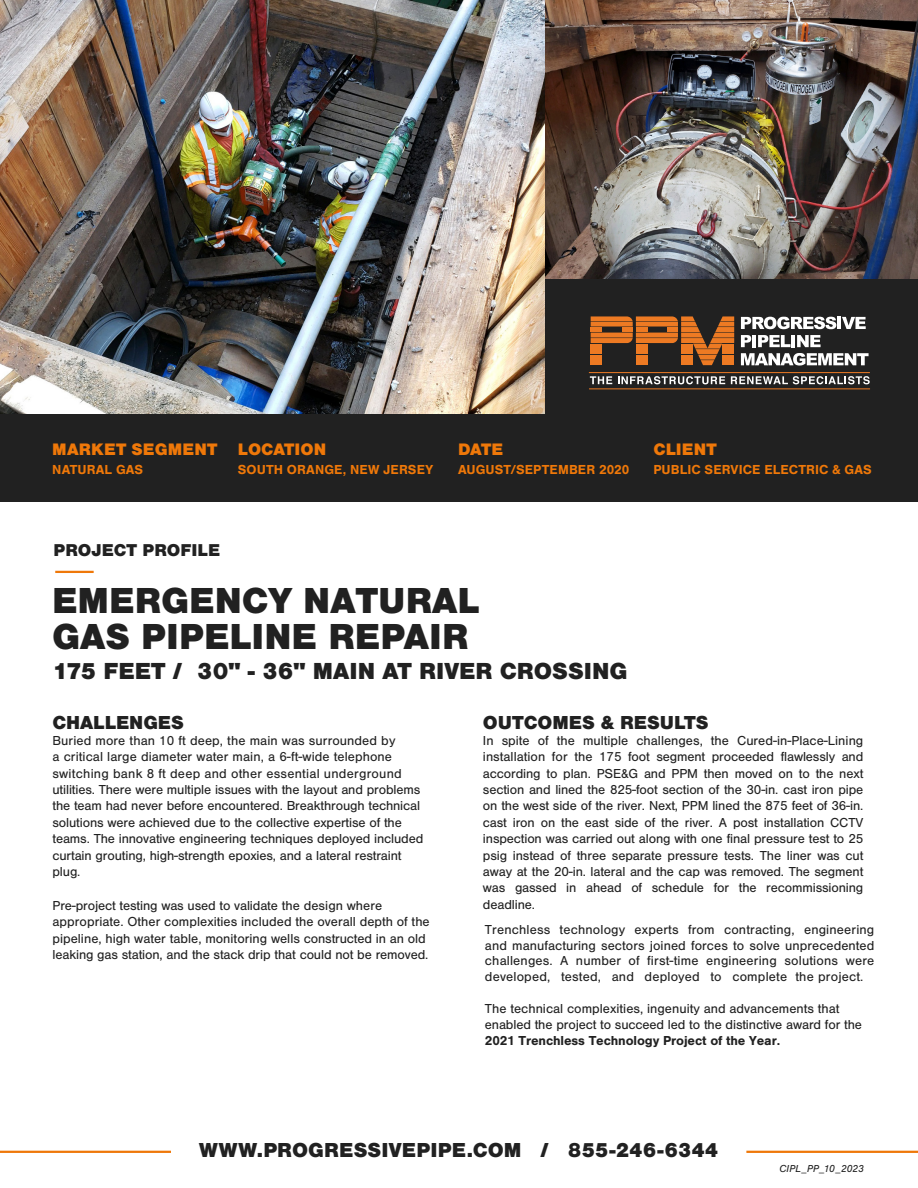
<style>
.page{position:relative;width:918px;height:1188px;background:#fff}
.page>*{position:absolute;margin:0;border:0;box-sizing:border-box;transform-origin:0 0}
.t1{font:900 37.5px/36px "Nimbus San";color:#212121}
.t2{font:900 24.15px "Nimbus San";color:#212121}
.t3{font:900 21px "Nimbus San";letter-spacing:.005em;color:#212121}
.t4{font:900 19.5px "Nimbus San";color:#212121}
.t5{font:900 17.85px "Nimbus San";color:#212121}
.t6{font:900 17.25px "Nimbus San";letter-spacing:.005em;color:#ef7809}
.t7{font:13.5px/16.4px "Nimbus San";letter-spacing:-.01em;color:#212121}
.t8{font:700 13.5px "Nimbus San";letter-spacing:.01em;color:#ef7809}
.t9{font:700 13.5px "Nimbus San";letter-spacing:-.01em;color:#212121}
.t10{font:italic 10.5px "Nimbus San";letter-spacing:.005em;color:#212121}
</style>
<div class="page">
<img style="left:0;top:0;width:546px;height:414px">
<img style="left:546px;top:0;width:372px;height:279px">
<div style="left:0;top:414px;width:918px;height:88px;background:#212121"></div>
<hr style="left:0;top:1151px;width:171px;height:2px;background:#ef7809">
<hr style="left:746px;top:1151px;width:172px;height:2px;background:#ef7809">
<div style="left:546px;top:279px;width:372px;height:135px;background:#212121"></div>
<svg style="left:741px;top:317px;width:125px;height:12px"></svg>
<svg style="left:741px;top:335px;width:49px;height:12px"></svg>
<hr style="left:791px;top:335px;width:4px;height:12px;background:#fff">
<svg style="left:797px;top:335px;width:24px;height:12px"></svg>
<svg style="left:741px;top:353px;width:128px;height:13px"></svg>
<svg style="left:591px;top:316px;width:143px;height:49px"></svg>
<svg style="left:590px;top:376px;width:22px;height:8px"></svg>
<svg style="left:618px;top:376px;width:107px;height:8px"></svg>
<svg style="left:731px;top:376px;width:139px;height:8px"></svg>
<hr style="left:589px;top:372px;width:281px;height:1px;background:#ed7a24">
<hr style="left:589px;top:388px;width:281px;height:1px;background:#ed7a24">
<hr style="left:55px;top:571px;width:39px;height:2px;background:#ef7809">
<p class="t6" style="left:52px;top:440px;width:167px">MARKET SEGMENT</p>
<p class="t8" style="left:52px;top:462px;width:92px">NATURAL GAS</p>
<p class="t6" style="left:238px;top:440px;width:90px">LOCATION</p>
<p class="t8" style="left:238px;top:462px;width:197px">SOUTH ORANGE, NEW JERSEY</p>
<p class="t6" style="left:458px;top:440px;width:47px">DATE</p>
<p class="t8" style="left:458px;top:462px;width:173px">AUGUST/SEPTEMBER 2020</p>
<p class="t6" style="left:653px;top:440px;width:65px">CLIENT</p>
<p class="t8" style="left:653px;top:462px;width:220px">PUBLIC SERVICE ELECTRIC &amp; GAS</p>
<h3 class="t5" style="left:54px;top:540px;width:168px">PROJECT PROFILE</h3>
<h1 class="t1" style="left:52px;top:583px;width:429px">EMERGENCY NATURAL<br>GAS PIPELINE REPAIR</h1>
<h2 class="t2" style="left:52px;top:658px;width:577px">175 FEET / 30" - 36" MAIN AT RIVER CROSSING</h2>
<h3 class="t4" style="left:52px;top:711px;width:133px">CHALLENGES</h3>
<p class="t7" style="left:52px;top:733px;width:372px">Buried more than 10 ft deep, the main was surrounded by<br>a critical large diameter water main, a 6-ft-wide telephone switching bank 8 ft deep and other essential underground utilities. There were multiple issues with the layout and problems the team had never before encountered. Breakthrough technical solutions were achieved due to the collective expertise of the teams. The innovative engineering techniques deployed included curtain grouting, high-strength epoxies, and a lateral restraint plug.</p>
<p class="t7" style="left:52px;top:898px;width:379px">Pre-project testing was used to validate the design where appropriate. Other complexities included the overall depth of the pipeline, high water table, monitoring wells constructed in an old leaking gas station, and the stack drip that could not be removed.</p>
<h3 class="t4" style="left:483px;top:711px;width:227px">OUTCOMES &amp; RESULTS</h3>
<p class="t7" style="left:483px;top:732px;width:382px;text-align:justify">In spite of the multiple challenges, the Cured-in-Place-Lining installation for the 175 foot segment proceeded flawlessly and according to plan. PSE&amp;G and PPM then moved on to the next section and lined the 825-foot section of the 30-in. cast iron pipe on the west side of the river. Next, PPM lined the 875 feet of 36-in. cast iron on the east side of the river. A post installation CCTV inspection was carried out along with one final pressure test to 25 psig instead of three separate pressure tests. The liner was cut away at the 20-in. lateral and the cap was removed. The segment was gassed in ahead of schedule for the recommissioning deadline.</p>
<p class="t7" style="left:485px;top:923px;width:391px;line-height:15.3px;text-align:justify">Trenchless technology experts from contracting, engineering and manufacturing sectors joined forces to solve unprecedented challenges. A number of first-time engineering solutions were developed, tested, and deployed to complete the project.</p>
<p class="t7" style="left:485px;top:1001px;width:379px;line-height:15.9px">The technical complexities, ingenuity and advancements that enabled the project to succeed led to the distinctive award for the</p>
<p class="t9" style="left:485px;top:1033px;width:297px">2021 Trenchless Technology Project of the Year.</p>
<h3 class="t3" style="left:199px;top:1138px;width:521px">WWW.PROGRESSIVEPIPE.COM / 855-246-6344</h3>
<p class="t10" style="left:779px;top:1163px;width:86px">CIPL_PP_10_2023</p>
</div>
